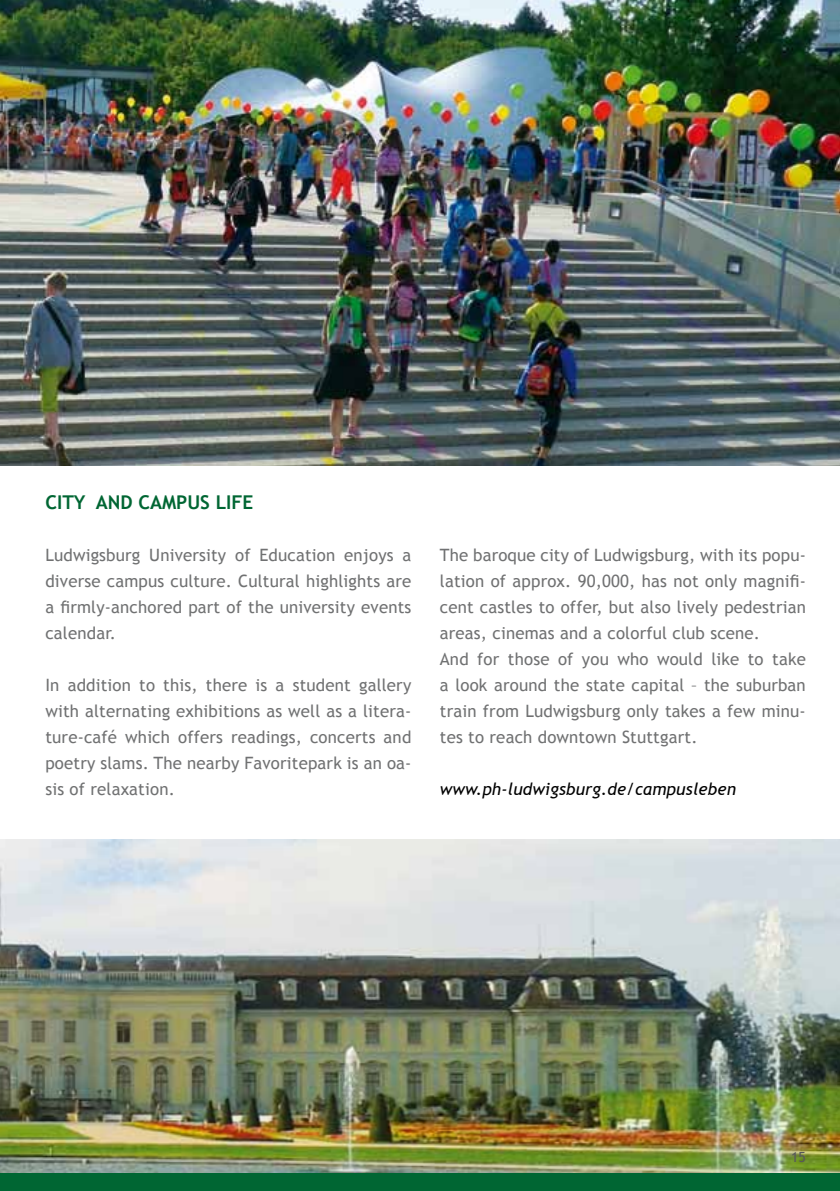
<style>
.page{position:relative;width:840px;height:1191px;background:#fff}
.page>*{position:absolute;margin:0;border:0;box-sizing:border-box;transform-origin:0 0}
.t1{font:700 19px "Trebuchet MS";color:#063}
.t2{font:17px/26px "Trebuchet MS";letter-spacing:.01em;color:#707172;text-align:justify}
.t3{font:italic 17px "Trebuchet MS";letter-spacing:.01em;color:#000}
.t4{font:14px "Trebuchet MS";color:#57585a}
</style>
<div class="page">
<img style="left:0;top:0;width:839px;height:465px">
<img style="left:0;top:839px;width:839px;height:335px">
<div style="left:0;top:1174px;width:839px;height:17px;background:#063"></div>
<p class="t1" style="left:45px;top:490px;width:209px">CITY AND CAMPUS LIFE</p>
<p class="t2" style="left:45px;top:542px;width:367px">Ludwigsburg University of Education enjoys a diverse campus culture. Cultural highlights are a firmly-anchored part of the university events calendar.</p>
<p class="t2" style="left:45px;top:672px;width:367px">In addition to this, there is a student gallery with alternating exhibitions as well as a litera&shy;ture-café which offers readings, concerts and poetry slams. The nearby Favoritepark is an oa&shy;sis of relaxation.</p>
<p class="t2" style="left:439px;top:542px;width:367px;text-align:left">The baroque city of Ludwigsburg, with its popu&shy;lation of approx. 90,000, has not only magnifi&shy;cent castles to offer, but also lively pedestrian areas, cinemas and a colorful club scene.<br>And for those of you who would like to take a look around the state capital – the suburban train from Ludwigsburg only takes a few minu&shy;tes to reach downtown Stuttgart.</p>
<p class="t3" style="left:439px;top:779px;width:297px">www.ph-ludwigsburg.de/campusleben</p>
<p class="t4" style="left:790px;top:1148px;width:16px">15</p>
</div>
